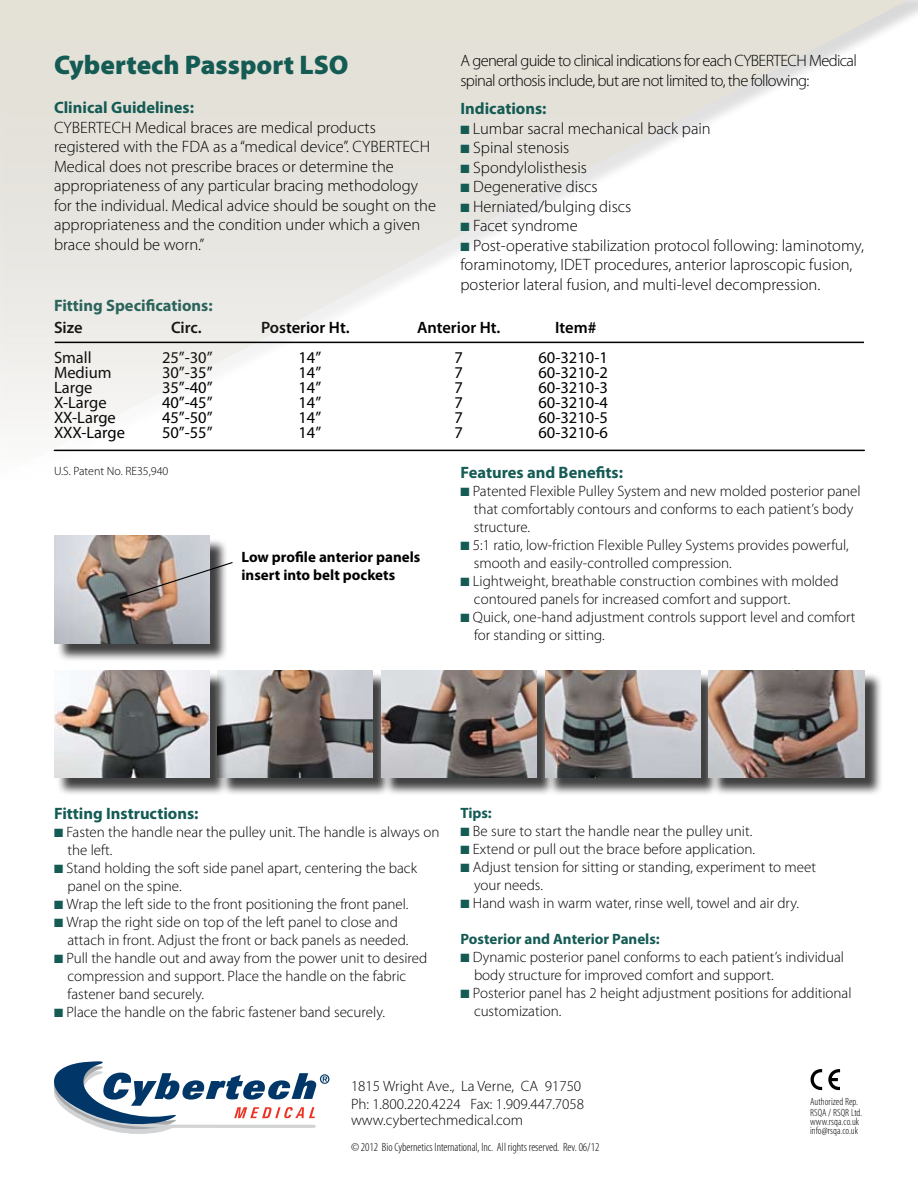
<style>
.page{position:relative;width:918px;height:1188px;background:#fff}
.page>*{position:absolute;margin:0;border:0;box-sizing:border-box;transform-origin:0 0}
.t1{font:900 27px "Myriad Pro";color:#145b54}
.t2{font:300 16.5px/19.5px "Myriad Pro";color:#000}
.t3{font:16.5px "Myriad Pro";color:#000}
.t4{font:300 16.5px/19.5px "Myriad Pro";letter-spacing:-.04em;color:#000}
.t5{font:700 16.5px "Myriad Pro";color:#145b54}
.t6{font:600 16.5px "Myriad Pro";color:#000}
.t7{font:300 15px/18px "Myriad Pro";color:#000}
.t8{font:700 15px/18px "Myriad Pro";color:#000}
.t9{font:700 15px "Myriad Pro";color:#145b54}
.t10{font:300 condensed 12px "Myriad Pro";color:#000}
.t11{font:300 12px "Myriad Pro";color:#000}
.t12{font:300 condensed 10.5px/10.5px "Myriad Pro";letter-spacing:.01em;color:#000}
.s1{color:#145b54}
</style>
<div class="page">
<svg style="left:0;top:0;width:918px;height:452px"></svg>
<hr style="left:55px;top:342px;width:809px;height:1px;background:#000">
<hr style="left:54px;top:450px;width:810px;height:1px;background:#000">
<svg style="left:810px;top:1069px;width:12px;height:21px"></svg>
<svg style="left:828px;top:1069px;width:12px;height:21px"></svg>
<div style="left:220px;top:672px;width:172px;height:124px;background:#000;opacity:.75"></div>
<img style="left:218px;top:670px;width:155px;height:107px">
<div style="left:56px;top:672px;width:172px;height:125px;background:#000;opacity:.75"></div>
<img style="left:54px;top:670px;width:155px;height:108px">
<div style="left:384px;top:672px;width:171px;height:125px;background:#000;opacity:.75"></div>
<img style="left:381px;top:670px;width:156px;height:108px">
<div style="left:547px;top:672px;width:172px;height:125px;background:#000;opacity:.75"></div>
<img style="left:545px;top:670px;width:155px;height:108px">
<div style="left:711px;top:672px;width:172px;height:125px;background:#000;opacity:.75"></div>
<img style="left:709px;top:670px;width:155px;height:108px">
<div style="left:56px;top:538px;width:172px;height:124px;background:#000;opacity:.75"></div>
<img style="left:54px;top:536px;width:155px;height:108px">
<svg style="left:119px;top:561px;width:114px;height:39px;background:#a19895"></svg>
<svg style="left:54px;top:1061px;width:275px;height:73px"></svg>
<h1 class="t1" style="left:54px;top:50px;width:296px">Cybertech Passport LSO</h1>
<p class="t5" style="left:54px;top:97px;width:141px">Clinical Guidelines:</p>
<p class="t2" style="left:54px;top:118px;width:384px">CYBERTECH Medical braces are medical products registered with the FDA as a “medical device”. CYBERTECH Medical does not prescribe braces or determine the appropriateness of any particular bracing methodology for the individual. Medical advice should be sought on the appropriateness and the condition under which a given brace should be worn.”</p>
<p class="t4" style="left:460px;top:51px;width:398px">A general guide to clinical indications for each CYBERTECH Medical spinal orthosis include, but are not limited to, the following:</p>
<p class="t5" style="left:460px;top:98px;width:88px">Indications:</p>
<p class="t2" style="left:460px;top:119px;width:252px"><span class="s1">■</span> Lumbar sacral mechanical back pain</p>
<p class="t2" style="left:460px;top:138px;width:110px"><span class="s1">■</span> Spinal stenosis</p>
<p class="t2" style="left:460px;top:158px;width:128px"><span class="s1">■</span> Spondylolisthesis</p>
<p class="t2" style="left:460px;top:177px;width:139px"><span class="s1">■</span> Degenerative discs</p>
<p class="t2" style="left:460px;top:197px;width:172px"><span class="s1">■</span> Herniated/bulging discs</p>
<p class="t2" style="left:460px;top:216px;width:119px"><span class="s1">■</span> Facet syndrome</p>
<p class="t2" style="left:460px;top:236px;width:405px"><span class="s1">■</span> Post-operative stabilization protocol following: laminotomy, foraminotomy, IDET procedures, anterior laproscopic fusion, posterior lateral fusion, and multi-level decompression.</p>
<p class="t5" style="left:54px;top:295px;width:160px">Fitting Specifications:</p>
<p class="t6" style="left:54px;top:317px;width:30px">Size</p>
<p class="t6" style="left:171px;top:317px;width:32px">Circ.</p>
<p class="t6" style="left:261px;top:317px;width:90px">Posterior Ht.</p>
<p class="t6" style="left:417px;top:317px;width:85px">Anterior Ht.</p>
<p class="t6" style="left:555px;top:317px;width:43px">Item#</p>
<p class="t3" style="left:54px;top:348px;width:39px">Small</p>
<p class="t3" style="left:162px;top:348px;width:52px">25”-30”</p>
<p class="t3" style="left:299px;top:348px;width:24px">14”</p>
<p class="t3" style="left:455px;top:348px;width:10px">7</p>
<p class="t3" style="left:539px;top:348px;width:71px">60-3210-1</p>
<p class="t3" style="left:54px;top:363px;width:59px">Medium</p>
<p class="t3" style="left:162px;top:363px;width:52px">30”-35”</p>
<p class="t3" style="left:299px;top:363px;width:24px">14”</p>
<p class="t3" style="left:455px;top:363px;width:10px">7</p>
<p class="t3" style="left:539px;top:363px;width:71px">60-3210-2</p>
<p class="t3" style="left:54px;top:378px;width:40px">Large</p>
<p class="t3" style="left:162px;top:378px;width:52px">35”-40”</p>
<p class="t3" style="left:299px;top:378px;width:24px">14”</p>
<p class="t3" style="left:455px;top:378px;width:10px">7</p>
<p class="t3" style="left:539px;top:378px;width:71px">60-3210-3</p>
<p class="t3" style="left:54px;top:393px;width:54px">X-Large</p>
<p class="t3" style="left:162px;top:393px;width:52px">40”-45”</p>
<p class="t3" style="left:299px;top:393px;width:24px">14”</p>
<p class="t3" style="left:455px;top:393px;width:10px">7</p>
<p class="t3" style="left:539px;top:393px;width:71px">60-3210-4</p>
<p class="t3" style="left:54px;top:408px;width:63px">XX-Large</p>
<p class="t3" style="left:162px;top:408px;width:52px">45”-50”</p>
<p class="t3" style="left:299px;top:408px;width:24px">14”</p>
<p class="t3" style="left:455px;top:408px;width:10px">7</p>
<p class="t3" style="left:539px;top:408px;width:71px">60-3210-5</p>
<p class="t3" style="left:54px;top:423px;width:72px">XXX-Large</p>
<p class="t3" style="left:162px;top:423px;width:52px">50”-55”</p>
<p class="t3" style="left:299px;top:423px;width:24px">14”</p>
<p class="t3" style="left:455px;top:423px;width:10px">7</p>
<p class="t3" style="left:539px;top:423px;width:71px">60-3210-6</p>
<p class="t11" style="left:54px;top:464px;width:116px">U.S. Patent No. RE35,940</p>
<p class="t8" style="left:242px;top:547px;width:180px">Low profile anterior panels insert into belt pockets</p>
<p class="t5" style="left:460px;top:462px;width:164px">Features and Benefits:</p>
<p class="t7" style="left:474px;top:482px;width:388px;text-indent:-13px"><span class="s1">■</span> Patented Flexible Pulley System and new molded posterior panel that comfortably contours and conforms to each patient’s body structure.</p>
<p class="t7" style="left:474px;top:536px;width:376px;text-indent:-13px"><span class="s1">■</span> 5:1 ratio, low-friction Flexible Pulley Systems provides powerful, smooth and easily-controlled compression.</p>
<p class="t7" style="left:474px;top:572px;width:366px;text-indent:-13px"><span class="s1">■</span> Lightweight, breathable construction combines with molded contoured panels for increased comfort and support.</p>
<p class="t7" style="left:474px;top:608px;width:383px;text-indent:-14px"><span class="s1">■</span> Quick, one-hand adjustment controls support level and comfort for standing or sitting.</p>
<p class="t5" style="left:54px;top:803px;width:146px">Fitting Instructions:</p>
<p class="t7" style="left:68px;top:823px;width:374px;text-indent:-14px"><span class="s1">■</span> Fasten the handle near the pulley unit. The handle is always on the left.</p>
<p class="t7" style="left:68px;top:859px;width:351px;text-indent:-14px"><span class="s1">■</span> Stand holding the soft side panel apart, centering the back panel on the spine.</p>
<p class="t7" style="left:54px;top:895px;width:356px"><span class="s1">■</span> Wrap the left side to the front positioning the front panel.</p>
<p class="t7" style="left:68px;top:913px;width:342px;text-indent:-14px"><span class="s1">■</span> Wrap the right side on top of the left panel to close and attach in front. Adjust the front or back panels as needed.</p>
<p class="t7" style="left:68px;top:949px;width:361px;text-indent:-14px"><span class="s1">■</span> Pull the handle out and away from the power unit to desired compression and support. Place the handle on the fabric fastener band securely.</p>
<p class="t7" style="left:54px;top:1003px;width:333px"><span class="s1">■</span> Place the handle on the fabric fastener band securely.</p>
<p class="t9" style="left:461px;top:803px;width:33px">Tips:</p>
<p class="t7" style="left:460px;top:822px;width:293px"><span class="s1">■</span> Be sure to start the handle near the pulley unit.</p>
<p class="t7" style="left:460px;top:840px;width:296px"><span class="s1">■</span> Extend or pull out the brace before application.</p>
<p class="t7" style="left:474px;top:858px;width:344px;text-indent:-14px"><span class="s1">■</span> Adjust tension for sitting or standing, experiment to meet your needs.</p>
<p class="t7" style="left:460px;top:894px;width:340px"><span class="s1">■</span> Hand wash in warm water, rinse well, towel and air dry.</p>
<p class="t9" style="left:461px;top:929px;width:201px">Posterior and Anterior Panels:</p>
<p class="t7" style="left:474px;top:948px;width:371px;text-indent:-14px"><span class="s1">■</span> Dynamic posterior panel conforms to each patient’s individual body structure for improved comfort and support.</p>
<p class="t7" style="left:474px;top:984px;width:379px;text-indent:-14px"><span class="s1">■</span> Posterior panel has 2 height adjustment positions for additional customization.</p>
<p class="t7" style="left:351px;top:1078px;width:235px;line-height:16.8px">1815 Wright Ave., La Verne, CA 91750<br>Ph: 1.800.220.4224 Fax: 1.909.447.7058 www.cybertechmedical.com</p>
<p class="t10" style="left:351px;top:1140px;width:250px">© 2012 Bio Cybernetics International, Inc. All rights reserved. Rev. 06/12</p>
<p class="t12" style="left:810px;top:1097px;width:54px">Authorized Rep.<br>RSQA / RSQR Ltd.</p>
<p class="t12" style="left:810px;top:1117px;width:51px;line-height:9px">www.rsqa.co.uk info@rsqa.co.uk</p>
</div>
